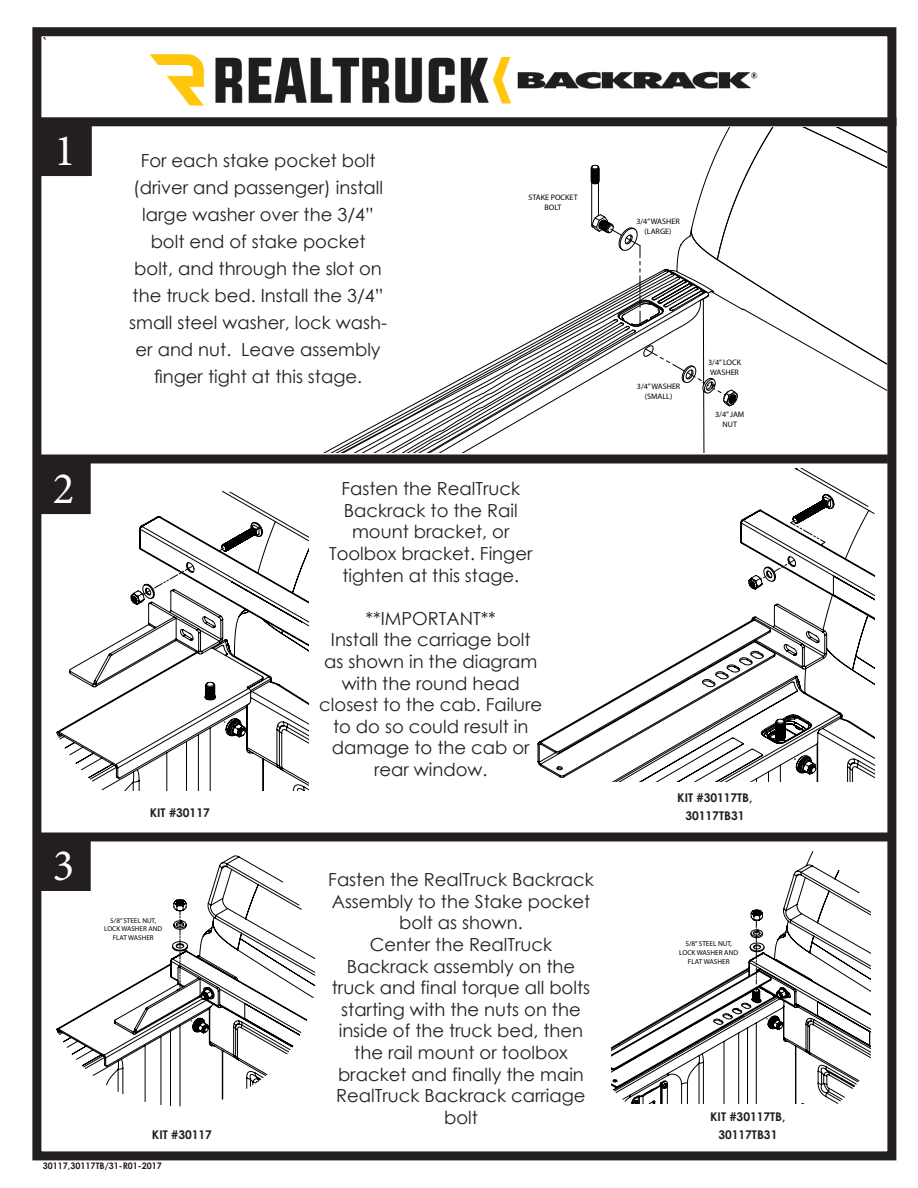
<style>
.page{position:relative;width:918px;height:1188px;background:#fff}
.page>*{position:absolute;margin:0;border:0;box-sizing:border-box;transform-origin:0 0}
.t1{font:45px "Minion Pro";color:#fff}
.t2{font:18px/21.6px "Century Gothic";color:#231f20;text-align:center}
.t3{font:18px "Minion Pro";color:#231f20}
.t4{font:700 12px/18px "Century Gothic";color:#231f20;text-align:center}
.t5{font:700 9px "Century Gothic";color:#231f20}
.t6{font:7.95px/9.6px "Myriad Pro";color:#000;text-align:center}
.t7{font:7.2px/8.6px "Myriad Pro";color:#000;text-align:center}
.t8{font:7.05px/8.4px "Myriad Pro";color:#000;text-align:center}
</style>
<div class="page">
<div style="left:32px;top:27px;width:864px;height:1133px;border:9px solid #231f20"></div>
<div style="left:35px;top:117px;width:861px;height:9px;background:#231f20"></div>
<svg style="left:56px;top:491px;width:253px;height:299px"></svg>
<svg style="left:219px;top:548px;width:5px;height:3px"></svg>
<svg style="left:132px;top:566px;width:61px;height:37px"></svg>
<svg style="left:56px;top:856px;width:259px;height:250px"></svg>
<svg style="left:180px;top:911px;width:1px;height:78px"></svg>
<svg style="left:538px;top:469px;width:336px;height:313px"></svg>
<svg style="left:750px;top:560px;width:45px;height:27px"></svg>
<svg style="left:790px;top:520px;width:35px;height:25px"></svg>
<svg style="left:739px;top:651px;width:25px;height:14px"></svg>
<svg style="left:702px;top:671px;width:27px;height:16px"></svg>
<svg style="left:611px;top:851px;width:259px;height:253px"></svg>
<svg style="left:741px;top:1003px;width:10px;height:6px"></svg>
<svg style="left:713px;top:1013px;width:19px;height:12px"></svg>
<svg style="left:750px;top:920px;width:15px;height:73px"></svg>
<div style="left:37px;top:838px;width:53px;height:52px;background:#231f20"></div>
<div style="left:37px;top:837px;width:54px;height:54px;border:2px solid #231f20"></div>
<div style="left:37px;top:461px;width:53px;height:52px;background:#231f20"></div>
<div style="left:37px;top:460px;width:54px;height:54px;border:2px solid #231f20"></div>
<div style="left:39px;top:123px;width:52px;height:52px;background:#231f20"></div>
<div style="left:38px;top:122px;width:54px;height:54px;border:2px solid #231f20"></div>
<div style="left:37px;top:454px;width:851px;height:10px;background:#231f20"></div>
<div style="left:40px;top:832px;width:852px;height:10px;background:#231f20"></div>
<svg style="left:590px;top:127px;width:297px;height:326px"></svg>
<svg style="left:569px;top:274px;width:102px;height:179px"></svg>
<svg style="left:556px;top:324px;width:67px;height:3px"></svg>
<svg style="left:550px;top:327px;width:77px;height:126px"></svg>
<svg style="left:323px;top:330px;width:302px;height:123px"></svg>
<img style="left:149px;top:54px;width:609px;height:52px">
<p class="t3" style="left:41px;top:31px;width:9px">`</p>
<p class="t1" style="left:54px;top:121px;width:23px">1</p>
<p class="t1" style="left:53px;top:459px;width:23px">2</p>
<p class="t1" style="left:53px;top:836px;width:23px">3</p>
<p class="t2" style="left:129px;top:147px;width:259px;line-height:27px">For each stake pocket bolt (driver and passenger) install large washer over the 3/4” bolt end of stake pocket bolt, and through the slot on the truck bed. Install the 3/4” small steel washer, lock wash&shy;er and nut. Leave assembly finger tight at this stage.</p>
<p class="t6" style="left:528px;top:193px;width:51px">STAKE POCKET<br>BOLT</p>
<p class="t2" style="left:329px;top:478px;width:205px">Fasten the RealTruck<br>Backrack to the Rail mount bracket, or<br>Toolbox bracket. Finger tighten at this stage.</p>
<p class="t2" style="left:319px;top:607px;width:224px">**IMPORTANT**<br>Install the carriage bolt as shown in the diagram with the round head closest to the cab. Failure to do so could result in damage to the cab or rear window.</p>
<p class="t6" style="left:636px;top:216px;width:45px">3/4” WASHER (LARGE)</p>
<p class="t6" style="left:637px;top:382px;width:45px">3/4” WASHER (SMALL)</p>
<p class="t6" style="left:708px;top:358px;width:34px;text-align:left">3/4” LOCK<br>WASHER</p>
<p class="t6" style="left:715px;top:410px;width:31px">3/4” JAM<br>NUT</p>
<p class="t4" style="left:677px;top:788px;width:77px">KIT #30117TB,</p>
<p class="t4" style="left:150px;top:803px;width:61px">KIT #30117</p>
<p class="t4" style="left:685px;top:806px;width:61px">30117TB31</p>
<p class="t8" style="left:104px;top:916px;width:59px">5/8” STEEL NUT,<br>LOCK WASHER AND<br>FLAT WASHER</p>
<p class="t4" style="left:152px;top:1125px;width:61px">KIT #30117</p>
<p class="t2" style="left:328px;top:869px;width:267px">Fasten the RealTruck Backrack<br>Assembly to the Stake pocket bolt as shown.<br>Center the RealTruck<br>Backrack assembly on the truck and final torque all bolts starting with the nuts on the inside of the truck bed, then the rail mount or toolbox bracket and finally the main<br>RealTruck Backrack carriage bolt</p>
<p class="t7" style="left:679px;top:940px;width:60px">5/8” STEEL NUT,<br>LOCK WASHER AND<br>FLAT WASHER</p>
<p class="t4" style="left:710px;top:1108px;width:77px">KIT #30117TB,<br>30117TB31</p>
<p class="t5" style="left:43px;top:1159px;width:121px">30117,30117TB/31-R01-2017</p>
</div>
